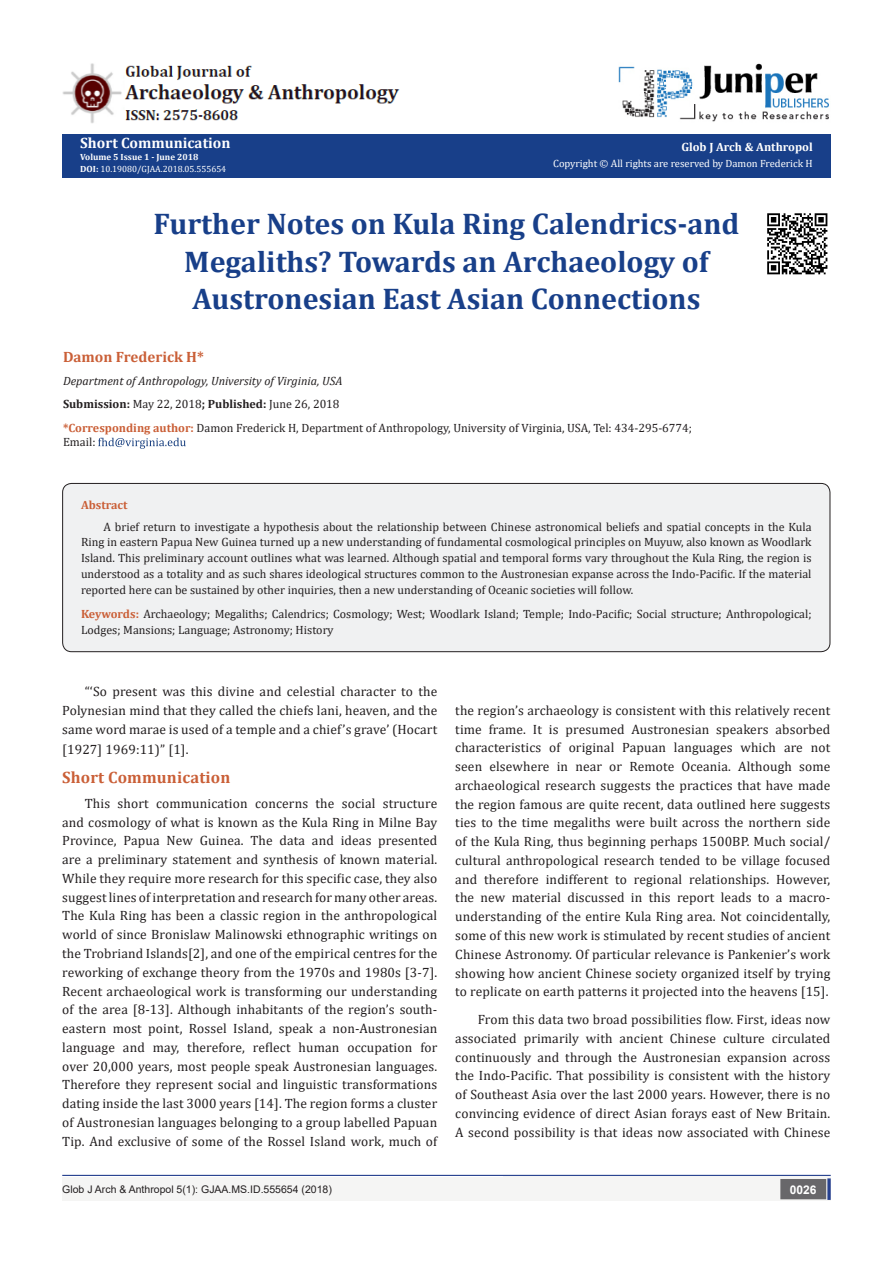
<style>
.page{position:relative;width:893px;height:1263px;background:#fff}
.page>*{position:absolute;margin:0;border:0;box-sizing:border-box;transform-origin:0 0}
.t1{font:700 30px/37.5px "Cambria";color:#183f89;text-align:center}
.t2{font:700 16.5px "Cambria";letter-spacing:.01em;color:#ca5f37}
.t3{font:700 15px "Cambria";color:#fff}
.t4{font:700 15px "Cambria";color:#ca5f37}
.t5{font:13.5px/18.8px "Cambria";letter-spacing:.01em;color:#231f20;text-align:justify}
.t6{font:12px/15.8px "Cambria";color:#231f20}
.t7{font:italic 12px "Cambria";color:#231f20}
.t8{font:700 12px "Cambria";color:#231f20}
.t9{font:700 12px "Cambria";color:#fff}
.t10{font:700 12px "Cambria";color:#ca5f37}
.t11{font:700 12px "Arial";color:#fff}
.t12{font:10.5px "Cambria";color:#fff}
.t13{font:10.5px "Arial";color:#231f20}
.t14{font:9px "Cambria";color:#fff}
.t15{font:700 9px "Cambria";color:#fff}
.s1{font-weight:700}
.s2{font-weight:400}
.s3{font-weight:700;color:#ca5f37}
</style>
<div class="page">
<div style="left:62px;top:134px;width:769px;height:44px;background:#183f89"></div>
<svg style="left:98px;top:438px;width:88px;height:11px"></svg>
<div style="left:62px;top:1177px;width:494px;height:24px;background:#f5f5f4"></div>
<div style="left:503px;top:1176px;width:328px;height:25px;background:#f5f5f4"></div>
<svg style="left:827px;top:1178px;width:4px;height:22px"></svg>
<div style="left:781px;top:1180px;width:44px;height:18px;background:#68676a"></div>
<div style="left:780px;top:1179px;width:46px;height:20px;border:2px solid #68676a"></div>
<hr style="left:62px;top:1175px;width:769px;height:1px;background:#253f8e">
<img style="left:618px;top:63px;width:211px;height:59px">
<img style="left:62px;top:63px;width:338px;height:60px">
<div style="left:63px;top:483px;width:767px;height:169px;background:#f0f1f2;border-radius:9px"></div>
<div style="left:62px;top:483px;width:768px;height:169px;border:1px solid #231f20;border-radius:9px"></div>
<img style="left:767px;top:213px;width:61px;height:62px">
<p class="t3" style="left:80px;top:132px;width:152px">Short Communication</p>
<p class="t15" style="left:80px;top:151px;width:120px">Volume 5 Issue 1 - June 2018</p>
<p class="t14" style="left:80px;top:164px;width:148px"><span class="s1">DOI:</span> 10.19080/GJAA.2018.05.555654</p>
<p class="t9" style="left:681px;top:139px;width:133px">Glob J Arch &amp; Anthropol</p>
<p class="t12" style="left:553px;top:157px;width:261px">Copyright © All rights are reserved by Damon Frederick H</p>
<p class="t1" style="left:153px;top:204px;width:588px">Further Notes on Kula Ring Calendrics-and<br>Megaliths? Towards an Archaeology of<br>Austronesian East Asian Connections</p>
<p class="t4" style="left:63px;top:346px;width:142px">Damon Frederick H*</p>
<p class="t7" style="left:63px;top:372px;width:281px">Department of Anthropology, University of Virginia, USA</p>
<p class="t8" style="left:63px;top:396px;width:278px">Submission: <span class="s2">May 22, 2018</span>; Published: <span class="s2">June 26, 2018</span></p>
<p class="t6" style="left:63px;top:420px;width:631px;line-height:14.4px"><span class="s3">*Corresponding author:</span> Damon Frederick H, Department of Anthropology, University of Virginia, USA, Tel: 434-295-6774;<br>Email:</p>
<p class="t10" style="left:81px;top:496px;width:48px">Abstract</p>
<p class="t6" style="left:81px;top:519px;width:732px;text-align:justify;text-indent:22px">A brief return to investigate a hypothesis about the relationship between Chinese astronomical beliefs and spatial concepts in the Kula Ring in eastern Papua New Guinea turned up a new understanding of fundamental cosmological principles on Muyuw, also known as Woodlark Island. This preliminary account outlines what was learned. Although spatial and temporal forms vary throughout the Kula Ring, the region is understood as a totality and as such shares ideological structures common to the Austronesian expanse across the Indo-Pacific. If the material reported here can be sustained by other inquiries, then a new understanding of Oceanic societies will follow.</p>
<p class="t6" style="left:81px;top:606px;width:732px"><span class="s3">Keywords:</span> Archaeology; Megaliths; Calendrics; Cosmology; West; Woodlark Island; Temple; Indo-Pacific; Social structure; Anthropological;<br>Lodges; Mansions; Language; Astronomy; History</p>
<p class="t5" style="left:62px;top:682px;width:376px;text-indent:22px">“‘So present was this divine and celestial character to the Polynesian mind that they called the chiefs lani, heaven, and the same word marae is used of a temple and a chief’s grave’ (Hocart</p>
<p class="t5" style="left:62px;top:740px;width:128px">[1927] 1969:11)” [1].</p>
<p class="t2" style="left:62px;top:766px;width:170px">Short Communication</p>
<p class="t5" style="left:62px;top:794px;width:377px;text-indent:22px">This short communication concerns the social structure and cosmology of what is known as the Kula Ring in Milne Bay Province, Papua New Guinea. The data and ideas presented are a preliminary statement and synthesis of known material.<br>While they require more research for this specific case, they also suggest lines of interpretation and research for many other areas.<br>The Kula Ring has been a classic region in the anthropological world of since Bronislaw Malinowski ethnographic writings on the Trobriand Islands[2], and one of the empirical centres for the reworking of exchange theory from the 1970s and 1980s [3-7].<br>Recent archaeological work is transforming our understanding of the area [8-13]. Although inhabitants of the region’s south&shy;eastern most point, Rossel Island, speak a non-Austronesian language and may, therefore, reflect human occupation for over 20,000 years, most people speak Austronesian languages.<br>Therefore they represent social and linguistic transformations dating inside the last 3000 years [14]. The region forms a cluster of Austronesian languages belonging to a group labelled Papuan Tip. And exclusive of some of the Rossel Island work, much of</p>
<p class="t5" style="left:455px;top:701px;width:377px">the region’s archaeology is consistent with this relatively recent time frame. It is presumed Austronesian speakers absorbed characteristics of original Papuan languages which are not seen elsewhere in near or Remote Oceania. Although some archaeological research suggests the practices that have made the region famous are quite recent, data outlined here suggests ties to the time megaliths were built across the northern side of the Kula Ring, thus beginning perhaps 1500BP. Much social/ cultural anthropological research tended to be village focused and therefore indifferent to regional relationships. However, the new material discussed in this report leads to a macro&shy;understanding of the entire Kula Ring area. Not coincidentally, some of this new work is stimulated by recent studies of ancient Chinese Astronomy. Of particular relevance is Pankenier’s work showing how ancient Chinese society organized itself by trying to replicate on earth patterns it projected into the heavens [15].</p>
<p class="t5" style="left:455px;top:1010px;width:377px;text-indent:22px">From this data two broad possibilities flow. First, ideas now associated primarily with ancient Chinese culture circulated continuously and through the Austronesian expansion across the Indo-Pacific. That possibility is consistent with the history of Southeast Asia over the last 2000 years. However, there is no convincing evidence of direct Asian forays east of New Britain.<br>A second possibility is that ideas now associated with Chinese</p>
<p class="t13" style="left:62px;top:1182px;width:271px">Glob J Arch &amp; Anthropol 5(1): GJAA.MS.ID.555654 (2018)</p>
<p class="t11" style="left:790px;top:1181px;width:28px">0026</p>
</div>
